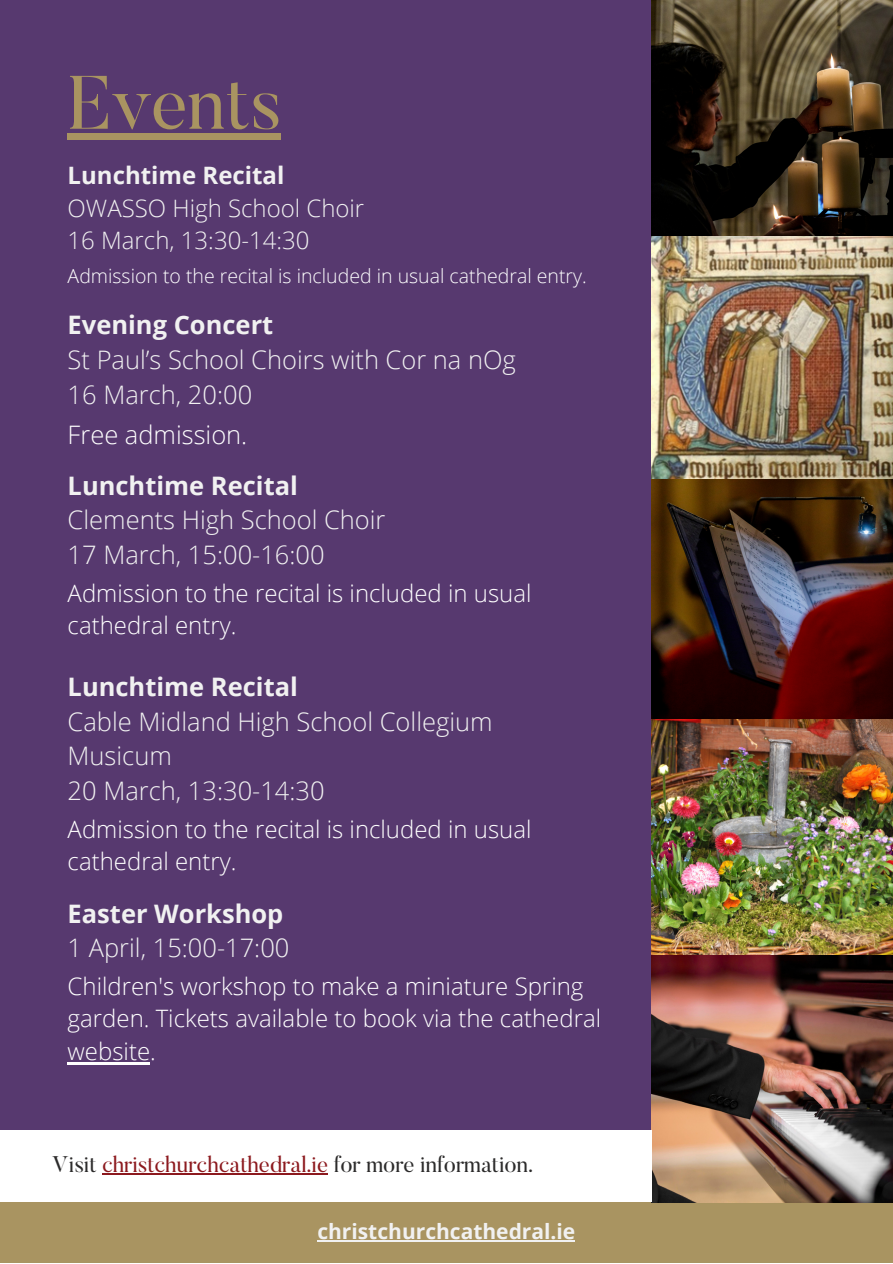
<style>
.page{position:relative;width:893px;height:1264px;background:#fff}
.page>*{position:absolute;margin:0;border:0;box-sizing:border-box;transform-origin:0 0}
.t1{font:75px "Butler";color:#a99461}
.t2{font:300 25.5px/34.8px "Open Sans";color:#f1f1f1}
.t3{font:700 25.5px "Open Sans";color:#f1f1f1}
.t4{font:300 25.5px "Open Sans";color:#fff}
.t5{font:300 24px/32.5px "Open Sans";color:#fff}
.t6{font:300 24px/32.5px "Open Sans";color:#f1f1f1}
.t7{font:700 24px "Open Sans";color:#f1f1f1}
.t8{font:22.5px "Butler";color:#2c2b2b}
.t9{font:700 21px "Open Sans";color:#f1f1f1}
.t10{font:300 19.5px "Open Sans";color:#fff}
.s1{color:#8c191e}
</style>
<div class="page">
<div style="left:0;top:0;width:892px;height:1262px;background:#57396f"></div>
<img style="left:651px;top:241px;width:241px;height:714px">
<img style="left:651px;top:0;width:241px;height:241px">
<div style="left:0;top:1177px;width:892px;height:85px;background:#a99461"></div>
<img style="left:651px;top:955px;width:241px;height:246px">
<div style="left:0;top:1130px;width:651px;height:71px;background:#fff"></div>
<div style="left:68px;top:133px;width:213px;height:7px;background:#a99461"></div>
<hr style="left:317px;top:1240px;width:258px;height:1px;background:#f1f1f1">
<hr style="left:102px;top:1172px;width:226px;height:2px;background:#8c191e">
<hr style="left:68px;top:1062px;width:82px;height:2px;background:#fff">
<h1 class="t1" style="left:68px;top:74px;width:215px">Events</h1>
<p class="t7" style="left:68px;top:158px;width:218px">Lunchtime Recital</p>
<p class="t6" style="left:68px;top:191px;width:298px">OWASSO High School Choir<br>16 March, 13:30-14:30</p>
<p class="t10" style="left:68px;top:262px;width:520px">Admission to the recital is included in usual cathedral entry.</p>
<p class="t3" style="left:68px;top:307px;width:207px">Evening Concert</p>
<p class="t2" style="left:68px;top:342px;width:449px">St Paul’s School Choirs with Cor na nOg<br>16 March, 20:00</p>
<p class="t4" style="left:68px;top:416px;width:181px">Free admission.</p>
<p class="t3" style="left:68px;top:467px;width:232px">Lunchtime Recital</p>
<p class="t2" style="left:68px;top:502px;width:319px">Clements High School Choir<br>17 March, 15:00-16:00</p>
<p class="t5" style="left:68px;top:576px;width:465px">Admission to the recital is included in usual cathedral entry.</p>
<p class="t3" style="left:68px;top:668px;width:232px">Lunchtime Recital</p>
<p class="t2" style="left:68px;top:703px;width:426px">Cable Midland High School Collegium<br>Musicum<br>20 March, 13:30-14:30</p>
<p class="t5" style="left:68px;top:812px;width:465px">Admission to the recital is included in usual cathedral entry.</p>
<p class="t3" style="left:68px;top:895px;width:217px">Easter Workshop</p>
<p class="t2" style="left:68px;top:930px;width:223px">1 April, 15:00-17:00</p>
<p class="t5" style="left:68px;top:969px;width:535px">Children's workshop to make a miniature Spring garden. Tickets available to book via the cathedral website.</p>
<p class="t8" style="left:52px;top:1155px;width:482px">Visit <span class="s1">christchurchcathedral.ie</span> for more information.</p>
<p class="t9" style="left:317px;top:1216px;width:259px">christchurchcathedral.ie</p>
</div>
